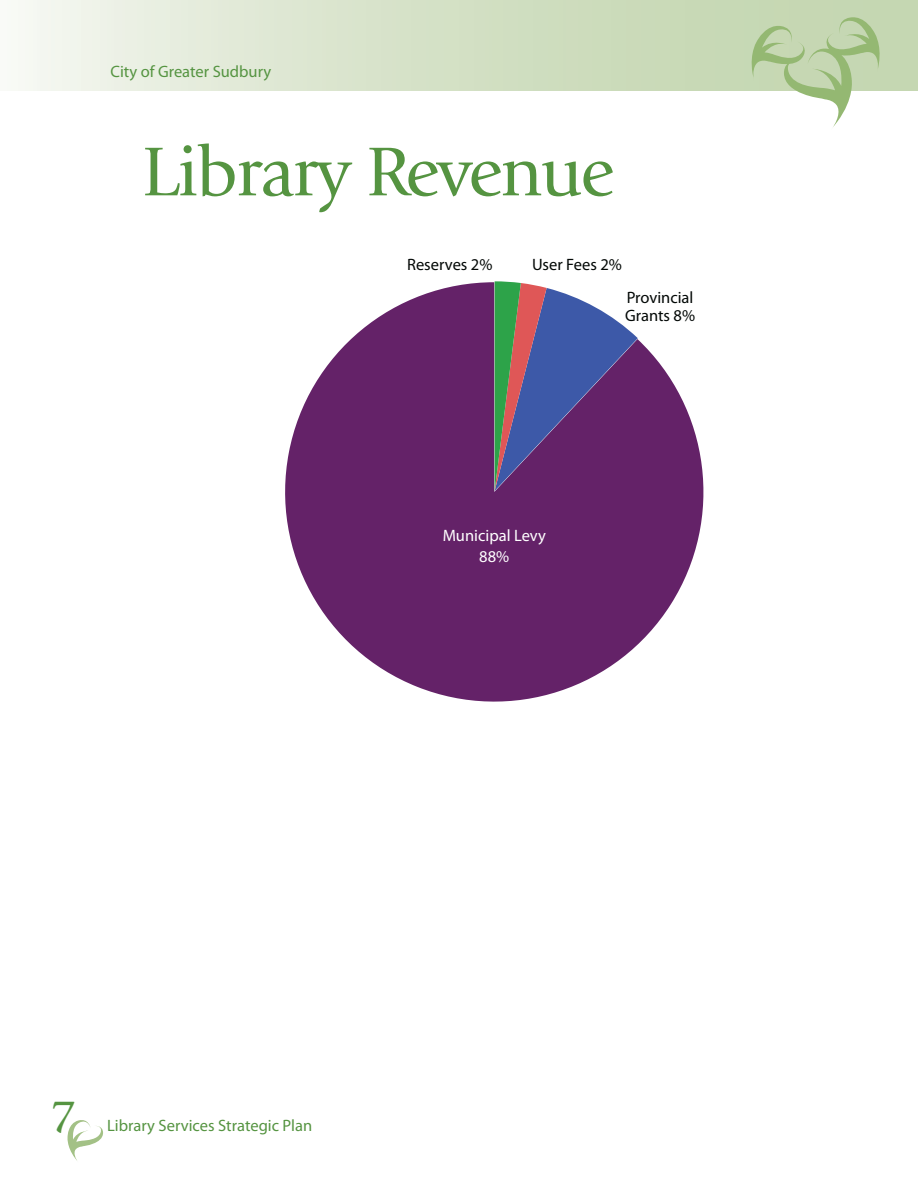
<style>
.page{position:relative;width:918px;height:1188px;background:#fff}
.page>*{position:absolute;margin:0;border:0;box-sizing:border-box;transform-origin:0 0}
.t1{font:72px "Giovanni";letter-spacing:-.025em;color:#559441}
.t2{font:48px "Giovanni";color:#559441}
.t3{font:16.5px "Myriad Pro";color:#559441}
.t4{font:16.5px/18px "Myriad Pro";color:#030806}
.t5{font:16.5px/21px "Myriad Pro";color:#fff;text-align:center}
</style>
<div class="page">
<div style="left:0;top:0;width:918px;height:91px;background:linear-gradient(to right,#f1f4eb,#bdd1a7)"></div>
<svg style="left:67px;top:1120px;width:36px;height:41px"></svg>
<svg style="left:749px;top:15px;width:133px;height:112px"></svg>
<svg style="left:285px;top:282px;width:419px;height:420px;fill:#642268"></svg>
<svg style="left:495px;top:281px;width:143px;height:210px;background:#6a5a88"></svg>
<p class="t3" style="left:110px;top:66px;width:162px">City of Greater Sudbury</p>
<h1 class="t1" style="left:142px;top:143px;width:474px">Library Revenue</h1>
<p class="t4" style="left:407px;top:257px;width:87px">Reserves 2%</p>
<p class="t4" style="left:532px;top:257px;width:91px">User Fees 2%</p>
<p class="t4" style="left:625px;top:290px;width:72px">Provincial<br>Grants 8%</p>
<p class="t5" style="left:443px;top:526px;width:105px">Municipal Levy<br>88%</p>
<h2 class="t2" style="left:50px;top:1097px;width:28px">7</h2>
<p class="t3" style="left:107px;top:1119px;width:207px">Library Services Strategic Plan</p>
</div>
